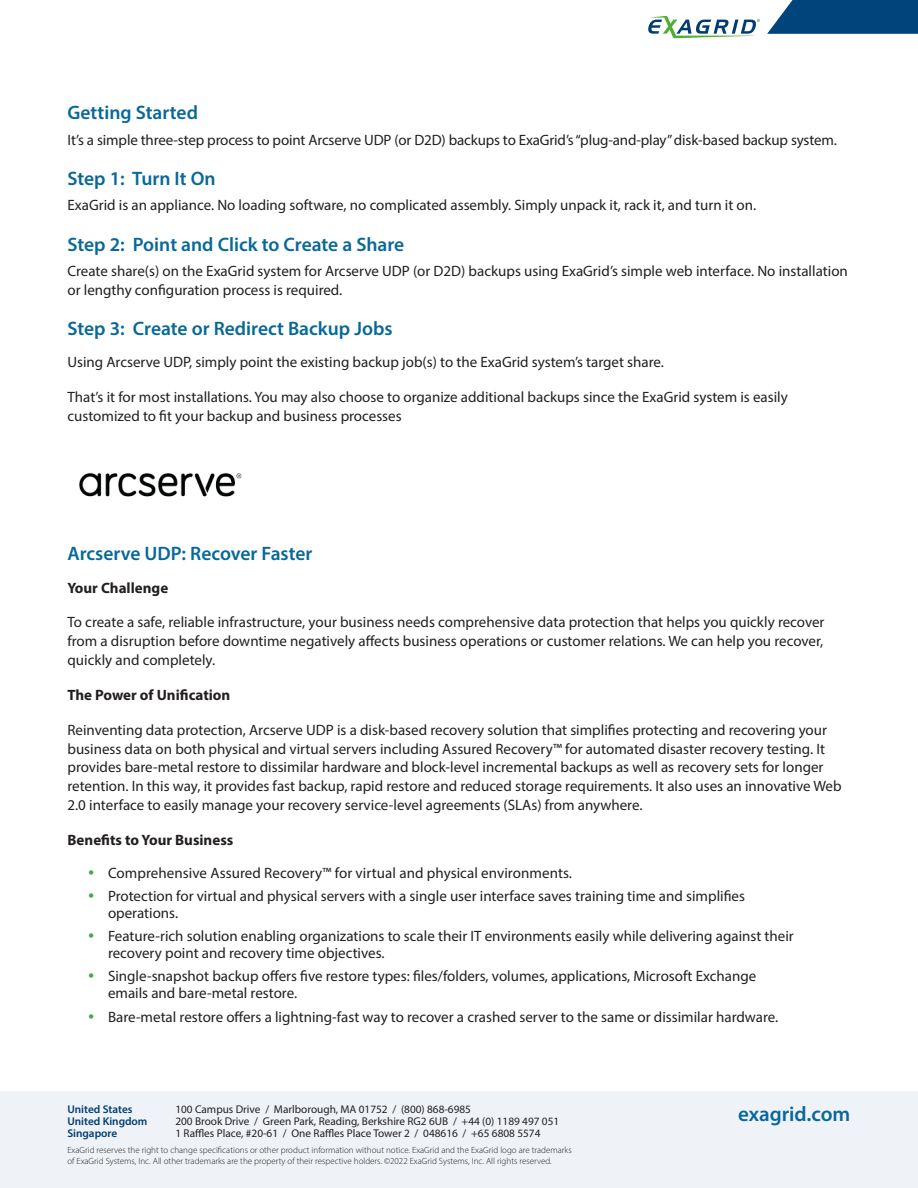
<style>
.page{position:relative;width:918px;height:1188px;background:#fff}
.page>*{position:absolute;margin:0;border:0;box-sizing:border-box;transform-origin:0 0}
.t1{font:600 21px "Myriad Pro";color:#086899}
.Blue_Paragraph_heade{font:600 19.5px "Myriad Pro";color:#086899}
.Body_Copy{font:600 19.5px "Myriad Pro";color:#086899}
.Body_Copy-2{font:15px/18.8px "Myriad Pro";color:#231f20}
.Body_Copy-3{font:700 15px "Myriad Pro";color:#231f20}
.t2{font:11.25px "Myriad Pro";color:#231f20}
.t3{font:600 11.25px "Myriad Pro";color:#003d71}
.t4{font:300 9px/10.5px "Myriad Pro";color:#231f20}
</style>
<div class="page">
<svg style="left:648px;top:16px;width:112px;height:22px"></svg>
<svg style="left:767px;top:0;width:151px;height:34px;background:#165487"></svg>
<div style="left:0;top:1092px;width:918px;height:96px;background:#eff3f7"></div>
<img style="left:79px;top:472px;width:163px;height:25px">
<p class="Body_Copy" style="left:68px;top:100px;width:132px">Getting Started</p>
<p class="Body_Copy-2" style="left:68px;top:130px;width:771px">It’s a simple three-step process to point Arcserve UDP (or D2D) backups to ExaGrid’s “plug-and-play” disk-based backup system.</p>
<p class="Blue_Paragraph_heade" style="left:68px;top:166px;width:150px">Step 1: Turn It On</p>
<p class="Body_Copy-2" style="left:68px;top:196px;width:690px">ExaGrid is an appliance. No loading software, no complicated assembly. Simply unpack it, rack it, and turn it on.</p>
<p class="Blue_Paragraph_heade" style="left:68px;top:232px;width:338px">Step 2: Point and Click to Create a Share</p>
<p class="Body_Copy-2" style="left:68px;top:262px;width:782px">Create share(s) on the ExaGrid system for Arcserve UDP (or D2D) backups using ExaGrid’s simple web interface. No installation or lengthy configuration process is required.</p>
<p class="Blue_Paragraph_heade" style="left:68px;top:316px;width:327px">Step 3: Create or Redirect Backup Jobs</p>
<p class="Body_Copy-2" style="left:68px;top:353px;width:598px">Using Arcserve UDP, simply point the existing backup job(s) to the ExaGrid system’s target share.</p>
<p class="Body_Copy-2" style="left:68px;top:388px;width:722px">That’s it for most installations. You may also choose to organize additional backups since the ExaGrid system is easily customized to fit your backup and business processes</p>
<p class="Blue_Paragraph_heade" style="left:68px;top:541px;width:246px">Arcserve UDP: Recover Faster</p>
<p class="Body_Copy-3" style="left:68px;top:578px;width:102px">Your Challenge</p>
<p class="Body_Copy-2" style="left:68px;top:613px;width:759px;text-align:justify">To create a safe, reliable infrastructure, your business needs comprehensive data protection that helps you quickly recover from a disruption before downtime negatively affects business operations or customer relations. We can help you recover, quickly and completely.</p>
<p class="Body_Copy-3" style="left:68px;top:685px;width:164px">The Power of Unification</p>
<p class="Body_Copy-2" style="left:68px;top:720px;width:776px">Reinventing data protection, Arcserve UDP is a disk-based recovery solution that simplifies protecting and recovering your business data on both physical and virtual servers including Assured Recovery™ for automated disaster recovery testing. It provides bare-metal restore to dissimilar hardware and block-level incremental backups as well as recovery sets for longer retention. In this way, it provides fast backup, rapid restore and reduced storage requirements. It also uses an innovative Web 2.0 interface to easily manage your recovery service-level agreements (SLAs) from anywhere.</p>
<p class="Body_Copy-3" style="left:68px;top:830px;width:167px">Benefits to Your Business</p>
<p class="Body_Copy-2" style="left:108px;top:864px;width:466px">Comprehensive Assured Recovery™ for virtual and physical environments.</p>
<p class="Body_Copy-2" style="left:108px;top:887px;width:639px;line-height:17.2px">Protection for virtual and physical servers with a single user interface saves training time and simplifies operations.</p>
<p class="Body_Copy-2" style="left:108px;top:927px;width:687px;line-height:17.2px">Feature-rich solution enabling organizations to scale their IT environments easily while delivering against their recovery point and recovery time objectives.</p>
<p class="Body_Copy-2" style="left:108px;top:967px;width:650px;line-height:17.2px">Single-snapshot backup offers five restore types: files/folders, volumes, applications, Microsoft Exchange emails and bare-metal restore.</p>
<p class="Body_Copy-2" style="left:108px;top:1007px;width:672px">Bare-metal restore offers a lightning-fast way to recover a crashed server to the same or dissimilar hardware.</p>
<p class="t3" style="left:67px;top:1102px;width:67px">United States</p>
<p class="t2" style="left:175px;top:1103px;width:297px">100 Campus Drive / Marlborough, MA 01752 / (800) 868-6985</p>
<p class="t3" style="left:67px;top:1114px;width:82px">United Kingdom</p>
<p class="t2" style="left:175px;top:1115px;width:385px">200 Brook Drive / Green Park, Reading, Berkshire RG2 6UB / +44 (0) 1189 497 051</p>
<p class="t3" style="left:67px;top:1126px;width:51px">Singapore</p>
<p class="t2" style="left:175px;top:1127px;width:367px">1 Raffles Place, #20-61 / One Raffles Place Tower 2 / 048616 / +65 6808 5574</p>
<p class="t4" style="left:67px;top:1145px;width:506px">ExaGrid reserves the right to change specifications or other product information without notice. ExaGrid and the ExaGrid logo are trademarks of ExaGrid Systems, Inc. All other trademarks are the property of their respective holders. ©2022 ExaGrid Systems, Inc. All rights reserved.</p>
<h1 class="t1" style="left:738px;top:1100px;width:114px">exagrid.com</h1>
</div>
